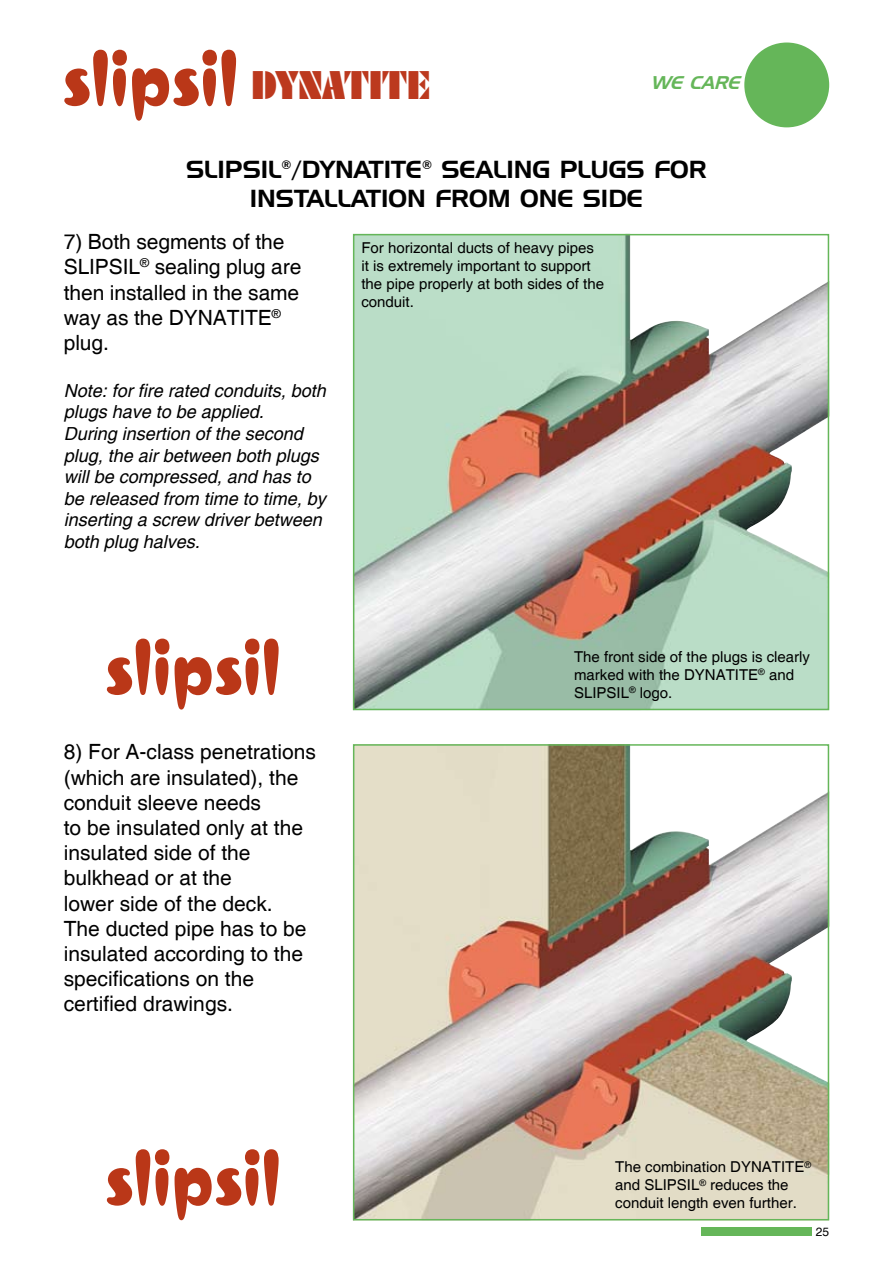
<style>
.page{position:relative;width:893px;height:1263px;background:#fff}
.page>*{position:absolute;margin:0;border:0;box-sizing:border-box;transform-origin:0 0}
.t1{font:38.7px "Futura Black BT";letter-spacing:.01em;color:#bc391e}
.t2{font:24px/28.8px "Handel Gothic BT";color:#000;text-align:center}
.t3{font:21px/25.2px "Helvetica";color:#000}
.t4{font:italic 18px/21.6px "Helvetica";color:#000}
.t5{font:italic 18px "Handel Gothic BT";color:#65b659}
.t6{font:15px/18px "Helvetica";color:#000}
.t7{font:12px "Helvetica";color:#000}
</style>
<div class="page">
<div style="left:702px;top:1227px;width:110px;height:9px;background:#65b659"></div>
<svg style="left:64px;top:50px;width:172px;height:71px"></svg>
<div style="left:744px;top:43px;width:85px;height:84px;background:#65b659;border-radius:50%"></div>
<img style="left:356px;top:237px;width:470px;height:470px">
<img style="left:356px;top:747px;width:470px;height:470px">
<div style="left:353px;top:744px;width:476px;height:476px;border:2px solid #65b659"></div>
<div style="left:353px;top:234px;width:476px;height:476px;border:2px solid #65b659"></div>
<svg style="left:107px;top:639px;width:62px;height:56px"></svg>
<svg style="left:175px;top:639px;width:104px;height:71px"></svg>
<svg style="left:107px;top:1149px;width:62px;height:57px"></svg>
<svg style="left:175px;top:1149px;width:104px;height:71px"></svg>
<h1 class="t1" style="left:252px;top:62px;width:180px">DYNATITE</h1>
<p class="t5" style="left:650px;top:72px;width:97px">WE CARE</p>
<p class="t2" style="left:186px;top:155px;width:522px">SLIPSIL<sup>®</sup>/DYNATITE<sup>®</sup> SEALING PLUGS FOR<br>INSTALLATION FROM ONE SIDE</p>
<p class="t3" style="left:64px;top:230px;width:239px">7) Both segments of the<br>SLIPSIL<sup>®</sup> sealing plug are then installed in the same way as the DYNATITE<sup>® </sup>plug.</p>
<p class="t4" style="left:64px;top:380px;width:264px">Note: for fire rated conduits, both plugs have to be applied.<br>During insertion of the second plug, the air between both plugs will be compressed, and has to be released from time to time, by inserting a screw driver between both plug halves.</p>
<p class="t6" style="left:361px;top:240px;width:244px">For horizontal ducts of heavy pipes it is extremely important to support the pipe properly at both sides of the conduit.</p>
<p class="t3" style="left:64px;top:740px;width:254px">8) For A-class penetrations (which are insulated), the conduit sleeve needs<br>to be insulated only at the insulated side of the bulkhead or at the<br>lower side of the deck.<br>The ducted pipe has to be insulated according to the specifications on the certified drawings.</p>
<p class="t6" style="left:574px;top:648px;width:237px">The front side of the plugs is clearly marked with the DYNATITE<sup>®</sup> and<br>SLIPSIL<sup>®</sup> logo.</p>
<p class="t6" style="left:615px;top:1159px;width:197px">The combination DYNATITE<sup>® </sup>and SLIPSIL<sup>®</sup> reduces the conduit length even further.</p>
<p class="t7" style="left:816px;top:1225px;width:15px">25</p>
</div>
